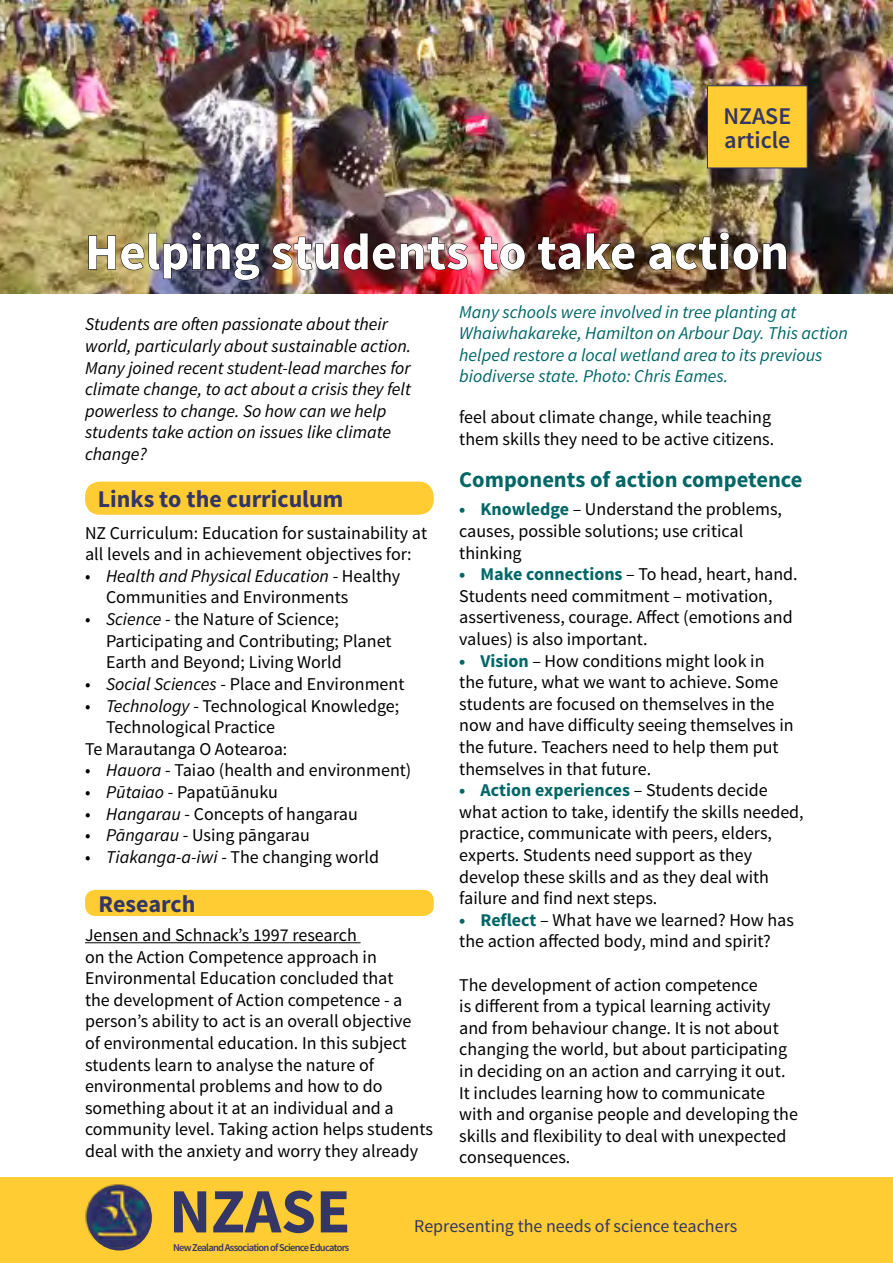
<style>
.page{position:relative;width:893px;height:1263px;background:#fff}
.page>*{position:absolute;margin:0;border:0;box-sizing:border-box;transform-origin:0 0}
.t1{font:700 63px "Source Sans Pro";color:#333666}
.t2{font:700 51px "Source Sans Pro";color:#fff}
.t3{font:700 24px "Source Sans Pro";color:#333666}
.t4{font:600 24px "Source Sans Pro";color:#333666}
.Sub_head_teal{font:700 22.5px "Source Sans Pro";color:#066}
.t5{font:18px/21.6px "Source Sans Pro";color:#000}
.t6{font:italic 18px/21.6px "Source Sans Pro";color:#000}
.t7{font:italic 18px/21.6px "Source Sans Pro";color:#066}
.t8{font:18px "Source Sans Pro";color:#333666}
.t9{font:600 10.5px "Source Sans Pro";letter-spacing:-.07em;color:#333666}
.s1{font-style:italic}
.s2{font-weight:700;color:#066}
</style>
<div class="page">
<div style="left:0;top:1178px;width:893px;height:85px;background:#fc3"></div>
<img style="left:82px;top:1177px;width:78px;height:73px">
<div style="left:87px;top:1185px;width:65px;height:65px;border:3px solid #333666;border-radius:50%"></div>
<img style="left:0;top:0;width:893px;height:293px">
<div style="left:85px;top:890px;width:349px;height:26px;background:#fc3;border-radius:10px"></div>
<div style="left:85px;top:482px;width:349px;height:33px;background:#fc3;border-radius:15px"></div>
<img style="left:88px;top:232px;width:172px;height:49px">
<img style="left:271px;top:233px;width:197px;height:37px">
<img style="left:479px;top:236px;width:47px;height:34px">
<img style="left:537px;top:233px;width:98px;height:37px">
<img style="left:649px;top:232px;width:138px;height:38px">
<div style="left:707px;top:85px;width:100px;height:83px;background:#fc3;border:1px solid #333666"></div>
<hr style="left:85px;top:942px;width:276px;height:1px;background:#000">
<p class="t4" style="left:723px;top:101px;width:69px">NZASE</p>
<p class="t4" style="left:724px;top:125px;width:68px">article</p>
<p class="t2" style="left:85px;top:219px;width:705px">Helping students to take action</p>
<p class="t6" style="left:85px;top:313px;width:328px">Students are often passionate about their world, particularly about sustainable action.<br>Many joined recent student-lead marches for climate change, to act about a crisis they felt powerless to change. So how can we help students take action on issues like climate change?</p>
<p class="t3" style="left:98px;top:484px;width:247px">Links to the curriculum</p>
<p class="t5" style="left:85px;top:522px;width:344px">NZ Curriculum: Education for sustainability at all levels and in achievement objectives for:</p>
<p class="t5" style="left:106px;top:565px;width:296px;text-indent:-21px">• <span class="s1">Health and Physical Education</span> - Healthy<br>Communities and Environments</p>
<p class="t5" style="left:106px;top:609px;width:287px;text-indent:-21px">• <span class="s1">Science</span> - the Nature of Science;<br>Participating and Contributing; Planet<br>Earth and Beyond; Living World</p>
<p class="t5" style="left:85px;top:673px;width:321px">• <span class="s1">Social Sciences</span> - Place and Environment</p>
<p class="t5" style="left:106px;top:695px;width:295px;text-indent:-21px">• <span class="s1">Technology</span> - Technological Knowledge;<br>Technological Practice</p>
<p class="t5" style="left:85px;top:738px;width:204px">Te Marautanga O Aotearoa:</p>
<p class="t5" style="left:85px;top:760px;width:328px">• <span class="s1">Hauora</span> - Taiao (health and environment)</p>
<p class="t5" style="left:85px;top:781px;width:194px">• <span class="s1">Pūtaiao</span> - Papatūānuku</p>
<p class="t5" style="left:85px;top:803px;width:274px">• <span class="s1">Hangarau</span> - Concepts of hangarau</p>
<p class="t5" style="left:85px;top:825px;width:226px">• <span class="s1">Pāngarau</span> - Using pāngarau</p>
<p class="t5" style="left:85px;top:846px;width:295px">• <span class="s1">Tiakanga-a-iwi</span> - The changing world</p>
<p class="t3" style="left:99px;top:888px;width:98px">Research</p>
<p class="t5" style="left:85px;top:924px;width:349px">Jensen and Schnack’s 1997 research<br>on the Action Competence approach in Environmental Education concluded that<br>the development of Action competence - a person’s ability to act is an overall objective<br>of environmental education. In this subject students learn to analyse the nature of environmental problems and how to do something about it at an individual and a community level. Taking action helps students deal with the anxiety and worry they already</p>
<p class="t7" style="left:459px;top:301px;width:390px">Many schools were involved in tree planting at Whaiwhakareke, Hamilton on Arbour Day. This action helped restore a local wetland area to its previous biodiverse state. Photo: Chris Eames.</p>
<p class="t5" style="left:459px;top:407px;width:316px">feel about climate change, while teaching them skills they need to be active citizens.</p>
<p class="Sub_head_teal" style="left:459px;top:465px;width:345px">Components of action competence</p>
<p class="t5" style="left:459px;top:499px;width:324px"><span class="s2">• Knowledge</span> – Understand the problems, causes, possible solutions; use critical thinking</p>
<p class="t5" style="left:459px;top:564px;width:340px"><span class="s2">• Make connections</span> – To head, heart, hand.<br>Students need commitment – motivation, assertiveness, courage. Affect (emotions and values) is also important.</p>
<p class="t5" style="left:459px;top:650px;width:336px"><span class="s2">• Vision</span> – How conditions might look in the future, what we want to achieve. Some students are focused on themselves in the now and have difficulty seeing themselves in the future. Teachers need to help them put themselves in that future.</p>
<p class="t5" style="left:459px;top:780px;width:346px"><span class="s2">• Action experiences</span> – Students decide what action to take, identify the skills needed, practice, communicate with peers, elders, experts. Students need support as they develop these skills and as they deal with failure and find next steps.</p>
<p class="t5" style="left:459px;top:909px;width:336px"><span class="s2">• Reflect</span> – What have we learned? How has the action affected body, mind and spirit?</p>
<p class="t5" style="left:459px;top:974px;width:340px">The development of action competence<br>is different from a typical learning activity and from behaviour change. It is not about changing the world, but about participating in deciding on an action and carrying it out.<br>It includes learning how to communicate with and organise people and developing the skills and flexibility to deal with unexpected consequences.</p>
<h1 class="t1" style="left:169px;top:1171px;width:183px">NZASE</h1>
<p class="t9" style="left:173px;top:1241px;width:178px">New Zealand Association of Science Educators</p>
<p class="t8" style="left:414px;top:1215px;width:325px">Representing the needs of science teachers</p>
</div>
